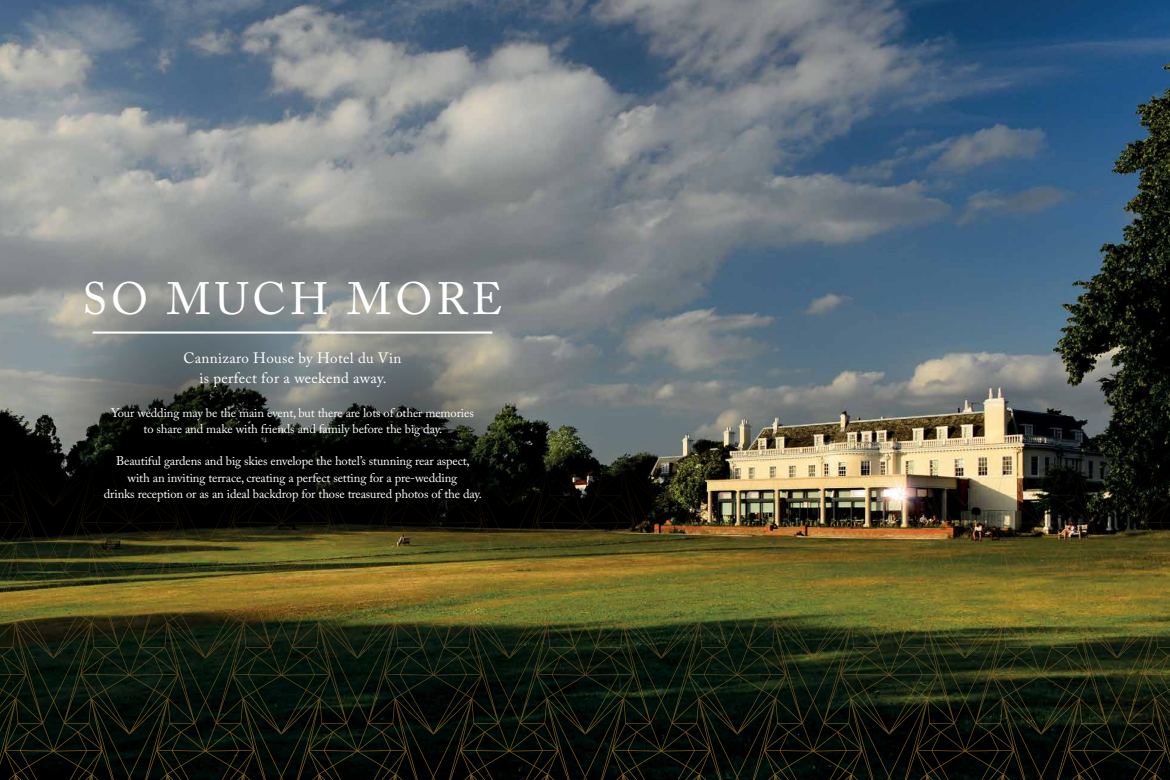
<style>
.page{position:relative;width:1170px;height:780px;background:#fff}
.page>*{position:absolute;margin:0;border:0;box-sizing:border-box;transform-origin:0 0}
.t1{font:45px "Adobe Caslon Pro";letter-spacing:.09em;color:#fff}
.t2{font:15px/20px "Adobe Caslon Pro";letter-spacing:.02em;color:#fff;text-align:center}
.t3{font:12.5px/16.2px "Adobe Caslon Pro";letter-spacing:-.01em;color:#fff;text-align:center}
</style>
<div class="page">
<img style="left:0;top:0;width:1169px;height:192px">
<svg style="left:0;top:192px;width:585px;height:588px;background:#4d4e3f"></svg>
<svg style="left:497px;top:192px;width:24px;height:11px"></svg>
<img style="left:585px;top:192px;width:584px;height:588px">
<svg style="left:1104px;top:192px;width:24px;height:11px"></svg>
<svg style="left:52px;top:287px;width:258px;height:259px;background:#393d3c"></svg>
<svg style="left:279px;top:315px;width:258px;height:259px;background:#3c3d34"></svg>
<hr style="left:93px;top:331px;width:399px;height:2px;background:#fff">
<h1 class="t1" style="left:82px;top:272px;width:421px">SO MUCH MORE</h1>
<p class="t2" style="left:183px;top:347px;width:220px">Cannizaro House by Hotel du Vin is perfect for a weekend away.</p>
<p class="t3" style="left:111px;top:404px;width:364px">Your wedding may be the main event, but there are lots of other memories to share and make with friends and family before the big day.</p>
<p class="t3" style="left:104px;top:453px;width:380px">Beautiful gardens and big skies envelope the hotel’s stunning rear aspect, with an inviting terrace, creating a perfect setting for a pre-wedding<br>drinks reception or as an ideal backdrop for those treasured photos of the day.</p>
</div>
